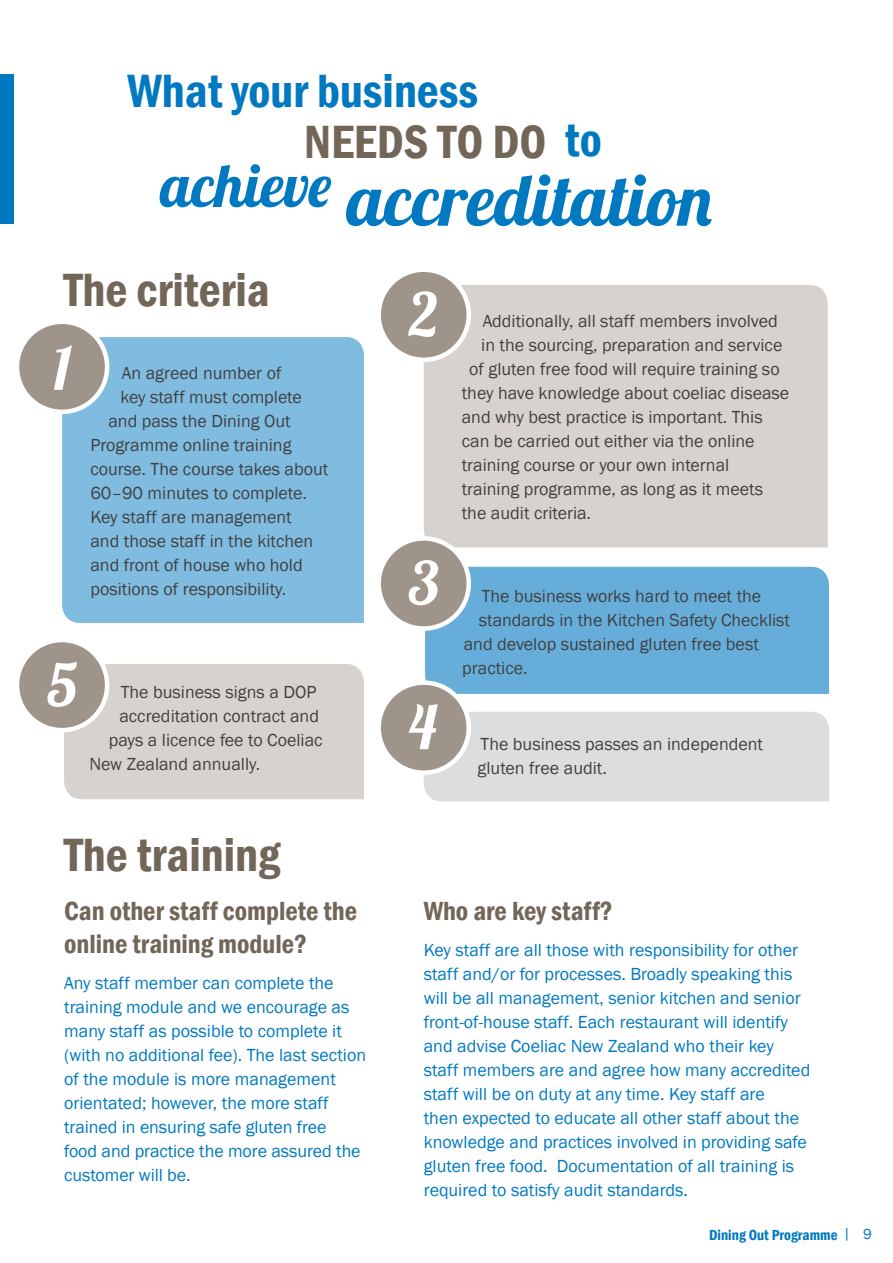
<style>
.page{position:relative;width:893px;height:1263px;background:#fff}
.page>*{position:absolute;margin:0;border:0;box-sizing:border-box;transform-origin:0 0}
.t1{font:72px "Lobster 1.4";color:#0079c1}
.t2{font:60px "Lobster 1.4";color:#fff}
.t3{font:600 condensed 48px "Franklin Gothic";color:#726658}
.t4{font:600 condensed 48px "Franklin Gothic";color:#0079c1}
.t5{font:600 condensed 27px/32.4px "Franklin Gothic";color:#726658}
.t6{font:18px/24px "Franklin Gothic";color:#414042}
.t7{font:18px/24px "Franklin Gothic";color:#0079c1}
.t8{font:600 condensed 15px "Franklin Gothic";color:#0079c1}
.s1{color:#0079c1}
.s2{font-weight:400;font-stretch:normal}
</style>
<div class="page">
<div style="left:64px;top:664px;width:300px;height:135px;background:#d7d2cd"></div>
<div style="left:0;top:74px;width:13px;height:149px;background:#0079c1"></div>
<div style="left:62px;top:337px;width:302px;height:286px;background:#80bce0"></div>
<div style="left:424px;top:285px;width:404px;height:262px;background:#d7d2cd"></div>
<div style="left:425px;top:567px;width:404px;height:127px;background:#66aed9"></div>
<div style="left:424px;top:712px;width:405px;height:89px;background:#dcddde"></div>
<div style="left:17px;top:322px;width:90px;height:90px;background:#9f948a;border-radius:50%"></div>
<div style="left:15px;top:319px;width:94px;height:95px;border:4px solid #fff;border-radius:50%"></div>
<div style="left:379px;top:270px;width:90px;height:90px;background:#9f948a;border-radius:50%"></div>
<div style="left:376px;top:267px;width:95px;height:95px;border:4px solid #fff;border-radius:50%"></div>
<div style="left:379px;top:538px;width:90px;height:90px;background:#9f948a;border-radius:50%"></div>
<div style="left:376px;top:536px;width:95px;height:95px;border:4px solid #fff;border-radius:50%"></div>
<div style="left:379px;top:683px;width:90px;height:90px;background:#9f948a;border-radius:50%"></div>
<div style="left:376px;top:680px;width:95px;height:95px;border:4px solid #fff;border-radius:50%"></div>
<div style="left:17px;top:640px;width:90px;height:90px;background:#9f948a;border-radius:50%"></div>
<div style="left:15px;top:638px;width:94px;height:94px;border:4px solid #fff;border-radius:50%"></div>
<h3 class="t4" style="left:128px;top:59px;width:352px">What your business</h3>
<h3 class="t3" style="left:304px;top:109px;width:299px">NEEDS TO DO <span class="s1">to</span></h3>
<h1 class="t1" style="left:160px;top:154px;width:553px"><sup>achieve</sup> accreditation</h1>
<h3 class="t3" style="left:64px;top:258px;width:208px">The criteria</h3>
<h2 class="t2" style="left:53px;top:330px;width:21px">1</h2>
<p class="t6" style="left:122px;top:362px;width:161px">An agreed number of</p>
<p class="t6" style="left:120px;top:386px;width:183px">key staff must complete</p>
<p class="t6" style="left:108px;top:410px;width:184px">and pass the Dining Out</p>
<p class="t6" style="left:90px;top:434px;width:203px">Programme online training</p>
<p class="t6" style="left:90px;top:458px;width:240px">course. The course takes about</p>
<p class="t6" style="left:90px;top:482px;width:218px">60–90 minutes to complete.</p>
<p class="t6" style="left:90px;top:506px;width:203px">Key staff are management</p>
<p class="t6" style="left:90px;top:530px;width:224px">and those staff in the kitchen</p>
<p class="t6" style="left:90px;top:554px;width:214px">and front of house who hold</p>
<p class="t6" style="left:90px;top:578px;width:198px">positions of responsibility.</p>
<h2 class="t2" style="left:47px;top:647px;width:33px">5</h2>
<p class="t6" style="left:121px;top:680px;width:197px">The business signs a DOP</p>
<p class="t6" style="left:119px;top:704px;width:201px">accreditation contract and</p>
<p class="t6" style="left:109px;top:728px;width:215px">pays a licence fee to Coeliac</p>
<p class="t6" style="left:89px;top:752px;width:173px">New Zealand annually.</p>
<h3 class="t3" style="left:64px;top:822px;width:218px">The training</h3>
<h3 class="t5" style="left:64px;top:895px;width:295px">Can other staff complete the online training module?</h3>
<p class="t7" style="left:64px;top:971px;width:303px">Any staff member can complete the training module and we encourage as many staff as possible to complete it (with no additional fee). The last section of the module is more management orientated; however, the more staff trained in ensuring safe gluten free<br>food and practice the more assured the customer will be.</p>
<h2 class="t2" style="left:409px;top:276px;width:31px">2</h2>
<h2 class="t2" style="left:408px;top:545px;width:32px">3</h2>
<h2 class="t2" style="left:408px;top:689px;width:30px">4</h2>
<p class="t6" style="left:483px;top:310px;width:297px">Additionally, all staff members involved</p>
<p class="t6" style="left:481px;top:334px;width:303px">in the sourcing, preparation and service</p>
<p class="t6" style="left:469px;top:358px;width:312px">of gluten free food will require training so</p>
<p class="t6" style="left:462px;top:382px;width:329px">they have knowledge about coeliac disease</p>
<p class="t6" style="left:462px;top:406px;width:302px">and why best practice is important. This</p>
<p class="t6" style="left:462px;top:430px;width:294px">can be carried out either via the online</p>
<p class="t6" style="left:462px;top:454px;width:269px">training course or your own internal</p>
<p class="t6" style="left:462px;top:478px;width:303px">training programme, as long as it meets</p>
<p class="t6" style="left:462px;top:502px;width:131px">the audit criteria.</p>
<p class="t6" style="left:482px;top:584px;width:281px">The business works hard to meet the</p>
<p class="t6" style="left:479px;top:608px;width:313px">standards in the Kitchen Safety Checklist</p>
<p class="t6" style="left:464px;top:632px;width:297px">and develop sustained gluten free best</p>
<p class="t6" style="left:462px;top:656px;width:67px">practice.</p>
<p class="t6" style="left:478px;top:732px;width:287px">The business passes an independent gluten free audit.</p>
<h3 class="t5" style="left:424px;top:895px;width:190px">Who are key staff?</h3>
<p class="t7" style="left:424px;top:939px;width:388px">Key staff are all those with responsibility for other staff and/or for processes. Broadly speaking this will be all management, senior kitchen and senior front-of-house staff. Each restaurant will identify and advise Coeliac New Zealand who their key staff members are and agree how many accredited staff will be on duty at any time. Key staff are<br>then expected to educate all other staff about the knowledge and practices involved in providing safe gluten free food. Documentation of all training is required to satisfy audit standards.</p>
<p class="t8" style="left:709px;top:1225px;width:164px">Dining Out Programme <span class="s2">| 9</span></p>
</div>
